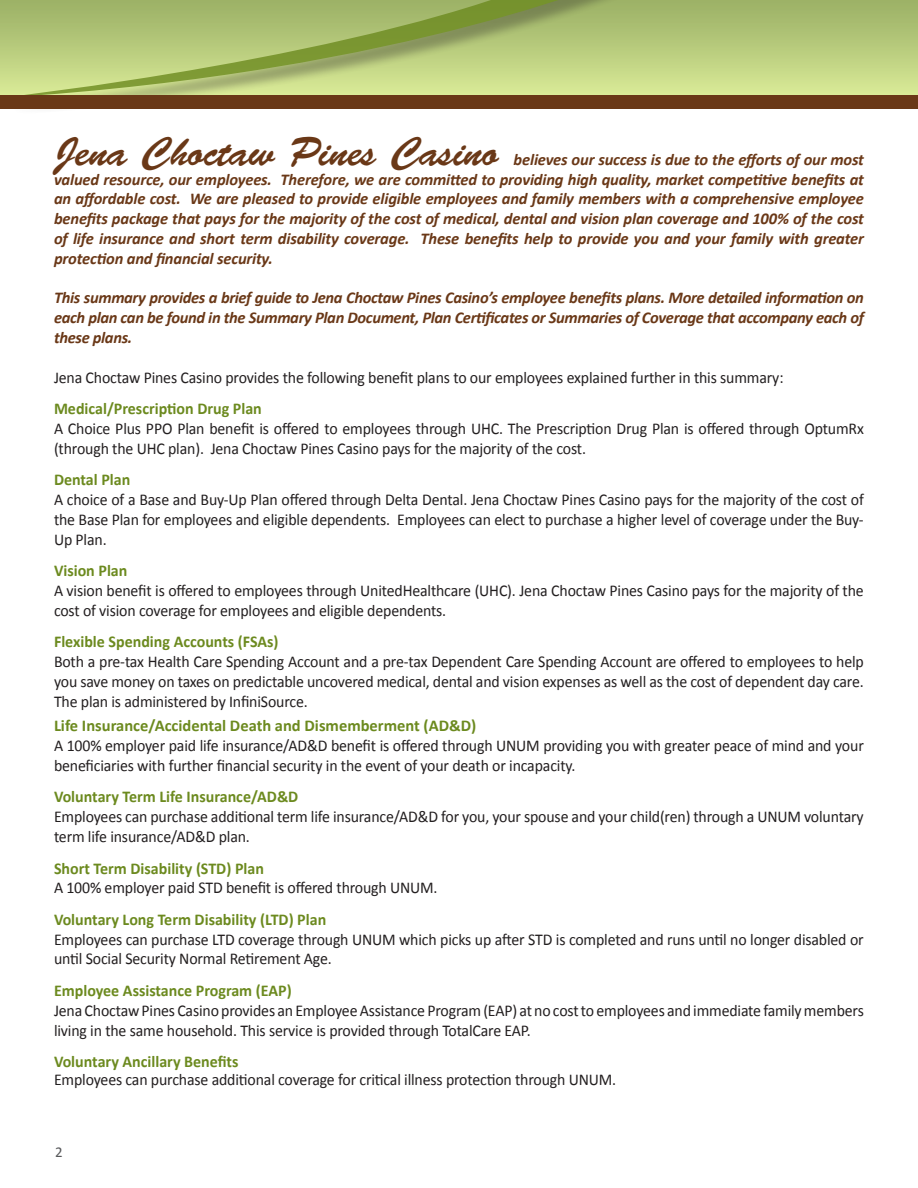
<style>
.page{position:relative;width:918px;height:1188px;background:#fff}
.page>*{position:absolute;margin:0;border:0;box-sizing:border-box;transform-origin:0 0}
.t1{font:40.5px "Brush Script Std";letter-spacing:-.01em;color:#6a3817}
.body_text{font:16.5px/19.8px "Calibri";letter-spacing:-.01em;color:#231f20;scale:.96 1}
.t2{font:italic 700 16.5px/19.8px "Calibri";letter-spacing:-.02em;color:#6a3817;text-align:justify}
.sub_head_green{font:700 16.5px "Calibri";color:#6c8a1f}
.page_number{font:15px "Calibri";color:#57585a}
</style>
<div class="page">
<div style="left:0;top:0;width:918px;height:96px;background:linear-gradient(to bottom,#99af64,#d8e996)"></div>
<div style="left:6px;top:0;width:644px;height:116px;background:#231f20;opacity:.39"></div>
<svg style="left:1px;top:0;width:633px;height:95px;background:#aec273"></svg>
<div style="left:0;top:95px;width:918px;height:13px;background:#6a3817"></div>
<p class="t1" style="left:54px;top:129px;width:446px">Jena Choctaw Pines Casino</p>
<p class="t2" style="left:54px;top:149px;width:812px;text-indent:460px">believes our success is due to the efforts of our most valued resource, our employees. Therefore, we are committed to providing high quality, market competitive benefits at an affordable cost. We are pleased to provide eligible employees and family members with a comprehensive employee benefits package that pays for the majority of the cost of medical, dental and vision plan coverage and 100% of the cost of life insurance and short term disability coverage. These benefits help to provide you and your family with greater protection and financial security.</p>
<p class="t2" style="left:54px;top:288px;width:812px">This summary provides a brief guide to Jena Choctaw Pines Casino’s employee benefits plans. More detailed information on each plan can be found in the Summary Plan Document, Plan Certificates or Summaries of Coverage that accompany each of these plans.</p>
<p class="body_text" style="left:54px;top:367px;width:761px">Jena Choctaw Pines Casino provides the following benefit plans to our employees explained further in this summary:</p>
<p class="sub_head_green" style="left:54px;top:398px;width:209px">Medical/Prescription Drug Plan</p>
<p class="body_text" style="left:54px;top:419px;width:845px">A Choice Plus PPO Plan benefit is offered to employees through UHC. The Prescription Drug Plan is offered through OptumRx (through the UHC plan). Jena Choctaw Pines Casino pays for the majority of the cost.</p>
<p class="sub_head_green" style="left:54px;top:469px;width:78px">Dental Plan</p>
<p class="body_text" style="left:54px;top:490px;width:845px;text-align:justify">A choice of a Base and Buy-Up Plan offered through Delta Dental. Jena Choctaw Pines Casino pays for the majority of the cost of the Base Plan for employees and eligible dependents. Employees can elect to purchase a higher level of coverage under the Buy-Up Plan.</p>
<p class="sub_head_green" style="left:54px;top:560px;width:75px">Vision Plan</p>
<p class="body_text" style="left:54px;top:581px;width:845px">A vision benefit is offered to employees through UnitedHealthcare (UHC). Jena Choctaw Pines Casino pays for the majority of the cost of vision coverage for employees and eligible dependents.</p>
<p class="sub_head_green" style="left:54px;top:631px;width:226px">Flexible Spending Accounts (FSAs)</p>
<p class="body_text" style="left:54px;top:652px;width:845px;text-align:justify">Both a pre-tax Health Care Spending Account and a pre-tax Dependent Care Spending Account are offered to employees to help you save money on taxes on predictable uncovered medical, dental and vision expenses as well as the cost of dependent day care.<br>The plan is administered by InfiniSource.</p>
<p class="sub_head_green" style="left:54px;top:715px;width:424px">Life Insurance/Accidental Death and Dismemberment (AD&amp;D)</p>
<p class="body_text" style="left:54px;top:736px;width:845px">A 100% employer paid life insurance/AD&amp;D benefit is offered through UNUM providing you with greater peace of mind and your beneficiaries with further financial security in the event of your death or incapacity.</p>
<p class="sub_head_green" style="left:54px;top:786px;width:246px">Voluntary Term Life Insurance/AD&amp;D</p>
<p class="body_text" style="left:54px;top:807px;width:845px">Employees can purchase additional term life insurance/AD&amp;D for you, your spouse and your child(ren) through a UNUM voluntary term life insurance/AD&amp;D plan.</p>
<p class="sub_head_green" style="left:54px;top:858px;width:211px">Short Term Disability (STD) Plan</p>
<p class="body_text" style="left:54px;top:878px;width:401px">A 100% employer paid STD benefit is offered through UNUM.</p>
<p class="sub_head_green" style="left:54px;top:909px;width:274px">Voluntary Long Term Disability (LTD) Plan</p>
<p class="body_text" style="left:54px;top:929px;width:845px">Employees can purchase LTD coverage through UNUM which picks up after STD is completed and runs until no longer disabled or until Social Security Normal Retirement Age.</p>
<p class="sub_head_green" style="left:54px;top:980px;width:239px">Employee Assistance Program (EAP)</p>
<p class="body_text" style="left:54px;top:1000px;width:845px">Jena Choctaw Pines Casino provides an Employee Assistance Program (EAP) at no cost to employees and immediate family members living in the same household. This service is provided through TotalCare EAP.</p>
<p class="sub_head_green" style="left:54px;top:1051px;width:186px">Voluntary Ancillary Benefits</p>
<p class="body_text" style="left:54px;top:1070px;width:587px">Employees can purchase additional coverage for critical illness protection through UNUM.</p>
<p class="page_number" style="left:55px;top:1143px;width:9px">2</p>
</div>
